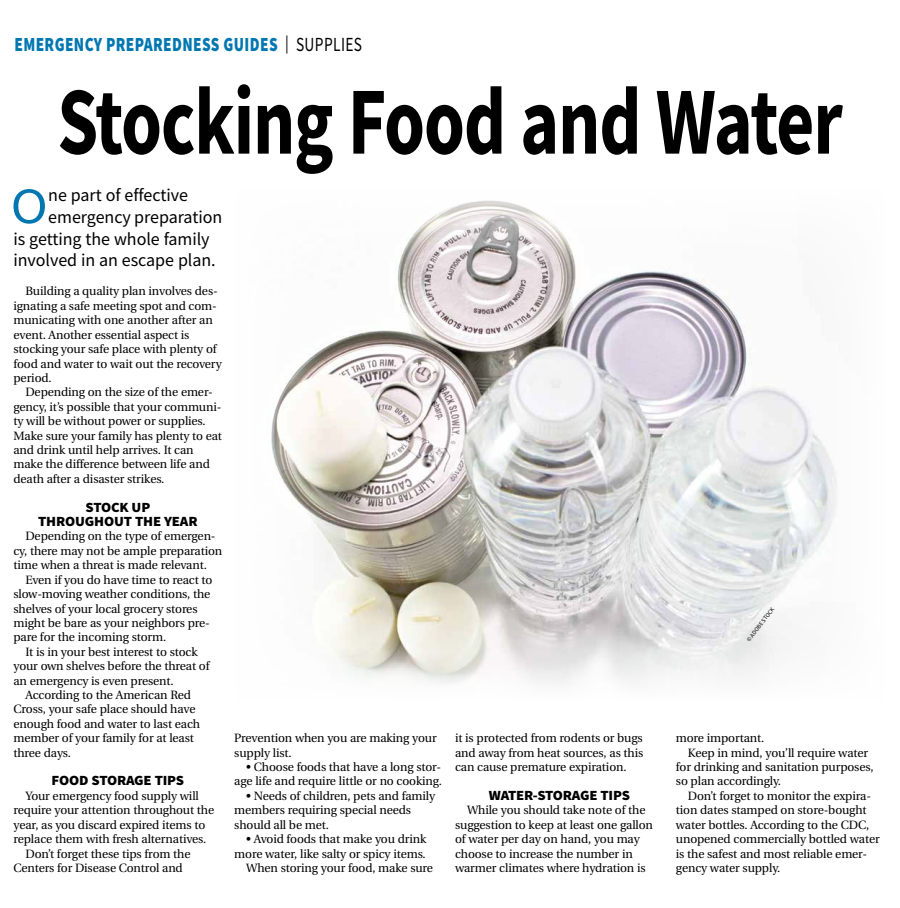
<style>
.page{position:relative;width:900px;height:908px;background:#fff}
.page>*{position:absolute;margin:0;border:0;box-sizing:border-box;transform-origin:0 0}
.t1{font:700 96px "Source Sans Pro";letter-spacing:-.015em;color:#000;scale:.77 1}
.t2{font:50.9px "Source Sans Pro";color:#0077b1;scale:1.1 1}
.t3{font:900 20px "Source Sans Pro";letter-spacing:.025em;color:#0077b1;scale:.77 1}
.t4{font:18px "Source Sans Pro";letter-spacing:-.005em;color:#000}
.t5{font:900 14px/14.4px "Source Sans Pro";letter-spacing:-.01em;color:#000;text-align:center;scale:1.05 1}
.t6{font:12px/14.4px "Utopia";letter-spacing:-.01em;color:#000}
.t7{font:6px "Source Sans Pro";color:#000}
.s1{font-weight:400;font-size:18px;color:#000}
.s2{font-weight:400;color:#000}
</style>
<div class="page">
<img style="left:271px;top:200px;width:566px;height:484px">
<h3 class="t3" style="left:14px;top:31px;width:453px">EMERGENCY PREPAREDNESS GUIDES <span class="s1">|</span> <span class="s2">SUPPLIES</span></h3>
<h1 class="t1" style="left:57px;top:57px;width:1022px">Stocking Food and Water</h1>
<h2 class="t2" style="left:11px;top:174px;width:35px">O</h2>
<h3 class="t4" style="left:48px;top:184px;width:141px">ne part of effective</h3>
<h3 class="t4" style="left:48px;top:205px;width:176px">emergency preparation</h3>
<h3 class="t4" style="left:13px;top:227px;width:198px">is getting the whole family</h3>
<h3 class="t4" style="left:13px;top:249px;width:204px">involved in an escape plan.</h3>
<p class="t6" style="left:14px;top:284px;width:210px;text-indent:12px">Building a quality plan involves des&shy;ignating a safe meeting spot and com&shy;municating with one another after an event. Another essential aspect is stocking your safe place with plenty of food and water to wait out the recovery period.</p>
<p class="t6" style="left:13px;top:385px;width:210px;text-indent:12px">Depending on the size of the emer&shy;gency, it’s possible that your communi&shy;ty will be without power or supplies.<br>Make sure your family has plenty to eat and drink until help arrives. It can make the difference between life and death after a disaster strikes.</p>
<p class="t5" style="left:38px;top:499px;width:153px">STOCK UP<br>THROUGHOUT THE YEAR</p>
<p class="t6" style="left:14px;top:529px;width:210px;text-indent:12px">Depending on the type of emergen&shy;cy, there may not be ample preparation time when a threat is made relevant.</p>
<p class="t6" style="left:14px;top:572px;width:200px;text-indent:12px">Even if you do have time to react to slow-moving weather conditions, the shelves of your local grocery stores might be bare as your neighbors pre&shy;pare for the incoming storm.</p>
<p class="t6" style="left:26px;top:644px;width:174px">It is in your best interest to stock</p>
<p class="t6" style="left:14px;top:659px;width:198px">your own shelves before the threat of</p>
<p class="t6" style="left:14px;top:673px;width:162px">an emergency is even present.</p>
<p class="t6" style="left:26px;top:687px;width:167px">According to the American Red</p>
<p class="t6" style="left:14px;top:702px;width:184px">Cross, your safe place should have</p>
<p class="t6" style="left:14px;top:716px;width:188px">enough food and water to last each</p>
<p class="t6" style="left:14px;top:731px;width:182px">member of your family for at least</p>
<p class="t6" style="left:14px;top:745px;width:59px">three days.</p>
<p class="t5" style="left:52px;top:773px;width:128px">FOOD STORAGE TIPS</p>
<p class="t6" style="left:26px;top:788px;width:175px">Your emergency food supply will</p>
<p class="t6" style="left:14px;top:803px;width:202px">require your attention throughout the</p>
<p class="t6" style="left:14px;top:817px;width:193px">year, as you discard expired items to</p>
<p class="t6" style="left:14px;top:831px;width:194px">replace them with fresh alternatives.</p>
<p class="t6" style="left:26px;top:846px;width:167px">Don’t forget these tips from the</p>
<p class="t6" style="left:14px;top:860px;width:171px">Centers for Disease Control and</p>
<p class="t6" style="left:234px;top:731px;width:204px">Prevention when you are making your supply list.</p>
<p class="t6" style="left:234px;top:759px;width:209px;text-align:right">• Choose foods that have a long stor&shy;age life and require little or no cooking.</p>
<p class="t6" style="left:234px;top:788px;width:202px;text-indent:12px">• Needs of children, pets and family members requiring special needs should all be met.</p>
<p class="t6" style="left:246px;top:831px;width:182px">• Avoid foods that make you drink</p>
<p class="t6" style="left:234px;top:846px;width:193px">more water, like salty or spicy items.</p>
<p class="t6" style="left:246px;top:860px;width:188px">When storing your food, make sure</p>
<p class="t6" style="left:455px;top:731px;width:190px;text-align:justify">it is protected from rodents or bugs and away from heat sources, as this can cause premature expiration.</p>
<p class="t5" style="left:489px;top:787px;width:136px">WATER-STORAGE TIPS</p>
<p class="t6" style="left:455px;top:803px;width:199px;text-indent:12px">While you should take note of the suggestion to keep at least one gallon of water per day on hand, you may choose to increase the number in warmer climates where hydration is</p>
<p class="t7" style="left:745px;top:638px;width:43px;rotate:-53deg">© ADOBE STOCK</p>
<p class="t6" style="left:676px;top:731px;width:90px">more important.</p>
<p class="t6" style="left:688px;top:745px;width:182px">Keep in mind, you’ll require water</p>
<p class="t6" style="left:676px;top:759px;width:199px">for drinking and sanitation purposes,</p>
<p class="t6" style="left:676px;top:774px;width:107px">so plan accordingly.</p>
<p class="t6" style="left:688px;top:788px;width:185px">Don’t forget to monitor the expira-</p>
<p class="t6" style="left:676px;top:803px;width:192px">tion dates stamped on store-bought</p>
<p class="t6" style="left:676px;top:817px;width:195px">water bottles. According to the CDC,</p>
<p class="t6" style="left:676px;top:831px;width:205px">unopened commercially bottled water</p>
<p class="t6" style="left:676px;top:846px;width:193px">is the safest and most reliable emer-</p>
<p class="t6" style="left:676px;top:860px;width:106px">gency water supply.</p>
</div>
